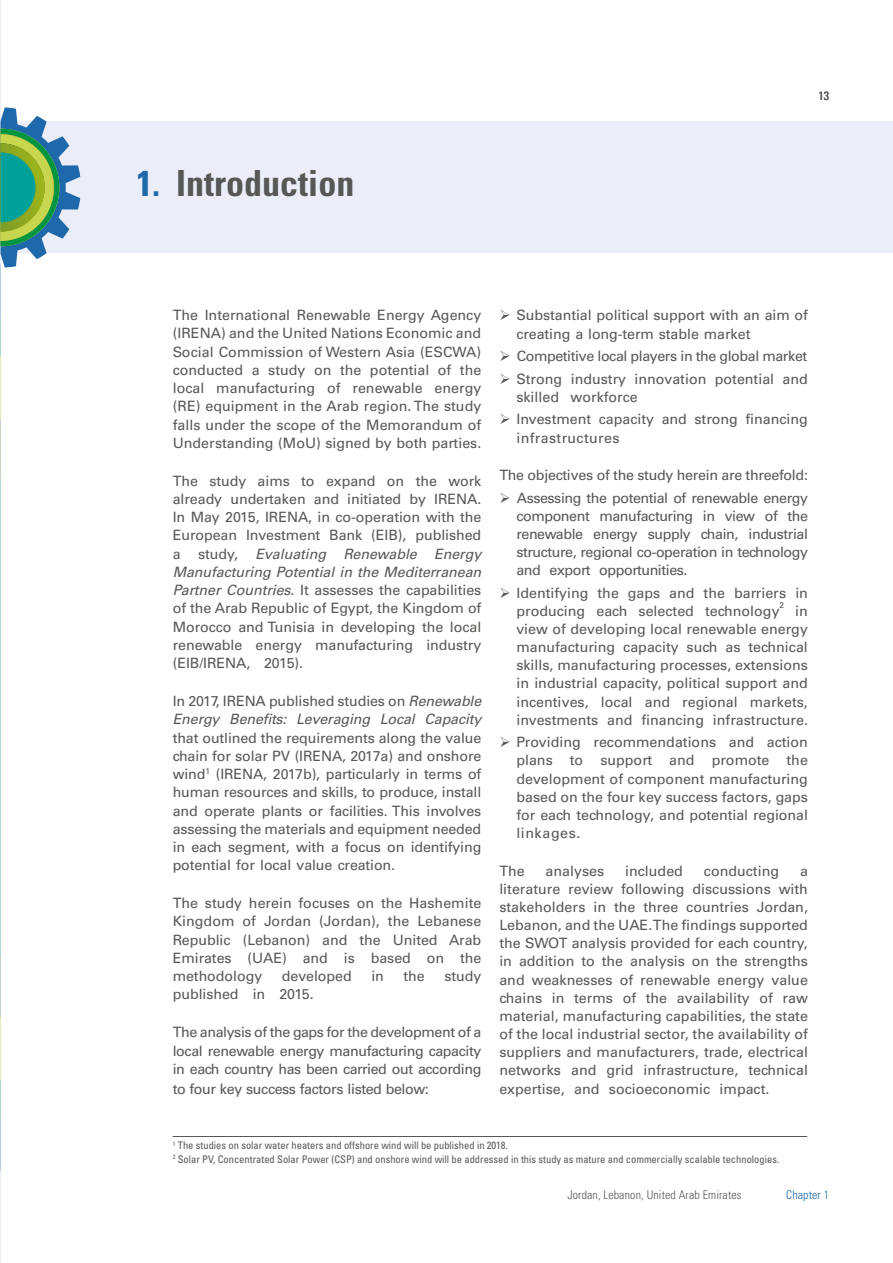
<style>
.page{position:relative;width:893px;height:1263px;background:#fff}
.page>*{position:absolute;margin:0;border:0;box-sizing:border-box;transform-origin:0 0}
.t1{font:700 condensed 36px "Univers LT Std";color:#575756}
.t2{font:14.25px/18.3px "Univers LT Std";letter-spacing:-.005em;color:#575756;text-align:justify}
.t3{font:italic 14.25px/18.3px "Univers LT Std";letter-spacing:-.01em;color:#575756}
.t4{font:14.25px "Univers LT Std";letter-spacing:-.03em;color:#575756}
.t5{font:14.25px "Univers LT Std";letter-spacing:.025em;color:#575756}
.t6{font:300 condensed 12px "Univers LT Std";letter-spacing:.01em;color:#575756}
.t7{font:300 condensed 12px "Univers LT Std";letter-spacing:.01em;color:#1e69ab}
.t8{font:condensed 12px "Univers LT Std";color:#575756}
.t9{font:condensed 10.5px/13.5px "Univers LT Std";color:#575756}
.t10{font:8.25px "Univers LT Std";color:#575756}
.s1{color:#1e69ab}
.s2{font-style:italic}
.s3{font-style:normal}
</style>
<div class="page">
<hr style="left:0;top:0;width:1px;height:1263px;background:#ebeef8">
<div style="left:0;top:121px;width:893px;height:132px;background:#ebeef8"></div>
<svg style="left:0;top:107px;width:80px;height:1065px"></svg>
<hr style="left:173px;top:1136px;width:634px;height:1px;background:#575756">
<h1 class="t1" style="left:136px;top:162px;width:219px"><span class="s1">1.</span> Introduction</h1>
<p class="t8" style="left:818px;top:88px;width:12px">13</p>
<p class="t2" style="left:173px;top:306px;width:310px">The International Renewable Energy Agency (IRENA) and the United Nations Economic and Social Commission of Western Asia (ESCWA) conducted a study on the potential of the local manufacturing of renewable energy (RE) equipment in the Arab region. The study falls under the scope of the Memorandum of Understanding (MoU) signed by both parties.</p>
<p class="t2" style="left:173px;top:471px;width:310px">The study aims to expand on the work already undertaken and initiated by IRENA.<br>In May 2015, IRENA, in co-operation with the European Investment Bank (EIB), published a study, <span class="s2">Evaluating Renewable Energy Manufacturing Potential in the Mediterranean Partner Countries</span>. It assesses the capabilities of the Arab Republic of Egypt, the Kingdom of Morocco and Tunisia in developing the local renewable energy manufacturing industry (EIB/IRENA, 2015).</p>
<p class="t3" style="left:173px;top:692px;width:310px"><span class="s3">In 2017, IRENA published studies on</span> Renewable<br>Energy Benefits: Leveraging Local Capacity</p>
<p class="t2" style="left:173px;top:728px;width:310px">that outlined the requirements along the value chain for solar PV (IRENA, 2017a) and onshore wind<sup>1</sup> (IRENA, 2017b), particularly in terms of human resources and skills, to produce, install and operate plants or facilities. This involves assessing the materials and equipment needed in each segment, with a focus on identifying potential for local value creation.</p>
<p class="t2" style="left:173px;top:894px;width:310px">The study herein focuses on the Hashemite Kingdom of Jordan (Jordan), the Lebanese Republic (Lebanon) and the United Arab Emirates (UAE) and is based on the methodology</p>
<p class="t2" style="left:282px;top:967px;width:71px">developed</p>
<p class="t2" style="left:371px;top:967px;width:14px">in</p>
<p class="t2" style="left:404px;top:967px;width:23px">the</p>
<p class="t2" style="left:444px;top:967px;width:38px">study</p>
<p class="t2" style="left:173px;top:985px;width:143px">published in 2015.</p>
<p class="t2" style="left:173px;top:1023px;width:310px">The analysis of the gaps for the development of a local renewable energy manufacturing capacity in each country has been carried out according</p>
<p class="t4" style="left:173px;top:1080px;width:258px">to four key success factors listed below:</p>
<p class="t2" style="left:516px;top:306px;width:293px;line-height:18.9px">Substantial political support with an aim of creating a long-term stable market</p>
<p class="t2" style="left:516px;top:345px;width:293px;line-height:22.4px">Competitive local players in the global market<br>Strong industry innovation potential and</p>
<p class="t2" style="left:516px;top:386px;width:293px;line-height:22.4px">skilled workforce<br>Investment capacity and strong financing</p>
<p class="t5" style="left:516px;top:429px;width:105px">infrastructures</p>
<p class="t2" style="left:499px;top:464px;width:310px;line-height:22.4px;text-align:right">The objectives of the study herein are threefold:<br>Assessing the potential of renewable energy</p>
<p class="t2" style="left:516px;top:507px;width:293px">component manufacturing in view of the renewable energy supply chain, industrial structure, regional co-operation in technology and export opportunities.</p>
<p class="t2" style="left:516px;top:584px;width:293px">Identifying the gaps and the barriers in producing each selected technology</p>
<p class="t10" style="left:779px;top:600px;width:6px">2</p>
<p class="t2" style="left:516px;top:602px;width:293px;text-indent:279px">in view of developing local renewable energy manufacturing capacity such as technical skills, manufacturing processes, extensions in industrial capacity, political support and incentives, local and regional markets, investments and financing infrastructure.</p>
<p class="t2" style="left:516px;top:733px;width:293px">Providing recommendations and action plans to support and promote the development of component manufacturing based on the four key success factors, gaps for each technology, and potential regional linkages.</p>
<p class="t2" style="left:499px;top:861px;width:27px">The</p>
<p class="t2" style="left:546px;top:861px;width:60px">analyses</p>
<p class="t2" style="left:625px;top:861px;width:59px">included</p>
<p class="t2" style="left:704px;top:861px;width:77px">conducting</p>
<p class="t2" style="left:499px;top:862px;width:310px;text-indent:301px">a literature review following discussions with stakeholders in the three countries Jordan, Lebanon, and the UAE. The findings supported the SWOT analysis provided for each country, in addition to the analysis on the strengths and weaknesses of renewable energy value chains in terms of the availability of raw material, manufacturing capabilities, the state of the local industrial sector, the availability of suppliers and manufacturers, trade, electrical networks and grid infrastructure, technical expertise, and socioeconomic impact.</p>
<p class="t9" style="left:173px;top:1138px;width:608px"><sup>1</sup> The studies on solar water heaters and offshore wind will be published in 2018.<br><sup>2</sup> Solar PV, Concentrated Solar Power (CSP) and onshore wind will be addressed in this study as mature and commercially scalable technologies.</p>
<p class="t6" style="left:567px;top:1188px;width:176px">Jordan, Lebanon, United Arab Emirates</p>
<p class="t7" style="left:786px;top:1188px;width:44px">Chapter 1</p>
</div>
